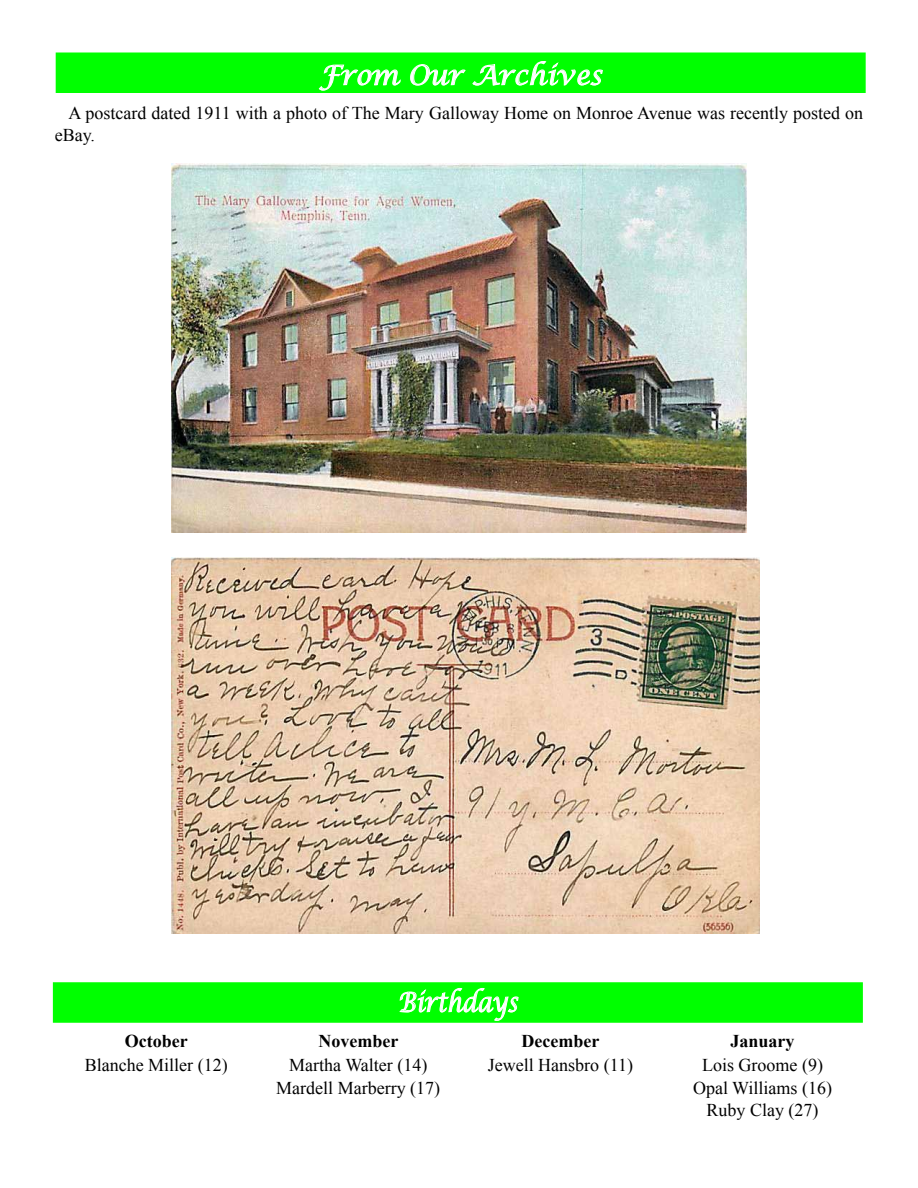
<style>
.page{position:relative;width:918px;height:1188px;background:#fff}
.page>*{position:absolute;margin:0;border:0;box-sizing:border-box;transform-origin:0 0}
.t1{font:italic 27px "Lucida Calligraphy";color:#fff}
.t2{font:italic 27px "Lucida Calligraphy";color:#fff;scale:.83 1}
.t3{font:18px/22.5px "Times New Roman";color:#000;text-align:center}
.t4{font:700 18px "Times New Roman";color:#000}
</style>
<div class="page">
<div style="left:56px;top:52px;width:810px;height:41px;background:#0f0;border:3px solid #0f0"></div>
<svg style="left:319px;top:65px;width:82px;height:26px"></svg>
<svg style="left:410px;top:64px;width:56px;height:21px"></svg>
<svg style="left:472px;top:61px;width:131px;height:25px"></svg>
<div style="left:53px;top:982px;width:810px;height:41px;background:#0f0;border:2px solid #0f0"></div>
<svg style="left:400px;top:988px;width:119px;height:33px"></svg>
<img style="left:171px;top:164px;width:576px;height:369px">
<img style="left:171px;top:557px;width:589px;height:377px">
<h1 class="t1" style="left:319px;top:59px;width:284px">From Our Archives</h1>
<p class="t3" style="left:55px;top:101px;width:810px;text-align:left;text-indent:14px">A postcard dated 1911 with a photo of The Mary Galloway Home on Monroe Avenue was recently posted on eBay.</p>
<h1 class="t2" style="left:398px;top:986px;width:146px">Birthdays</h1>
<p class="t4" style="left:125px;top:1028px;width:64px">October</p>
<p class="t4" style="left:318px;top:1028px;width:81px">November</p>
<p class="t4" style="left:522px;top:1028px;width:79px">December</p>
<p class="t4" style="left:731px;top:1028px;width:66px">January</p>
<p class="t3" style="left:85px;top:1054px;width:144px">Blanche Miller (12)</p>
<p class="t3" style="left:276px;top:1054px;width:165px">Martha Walter (14)<br>Mardell Marberry (17)</p>
<p class="t3" style="left:488px;top:1054px;width:147px">Jewell Hansbro (11)</p>
<p class="t3" style="left:693px;top:1054px;width:140px">Lois Groome (9)<br>Opal Williams (16)<br>Ruby Clay (27)</p>
</div>
